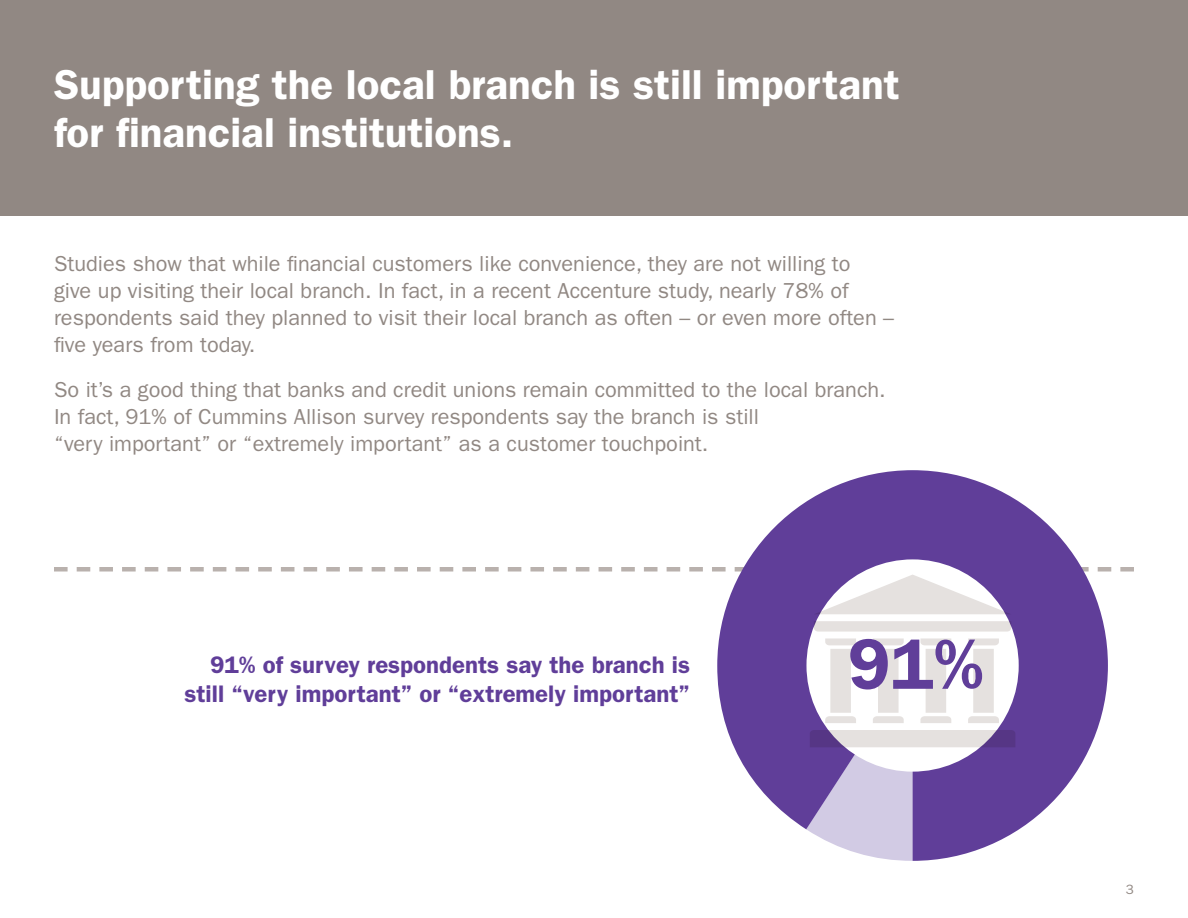
<style>
.page{position:relative;width:1188px;height:918px;background:#fff}
.page>*{position:absolute;margin:0;border:0;box-sizing:border-box;transform-origin:0 0}
.t1{font:600 71.7px "ITC Franklin Gothic Std";color:#603e99}
.t2{font:600 42px/48px "ITC Franklin Gothic Std";color:#fff}
.t3{font:600 24px/28.8px "ITC Franklin Gothic Std";color:#603e99;text-align:right}
.t4{font:21.75px/27px "ITC Franklin Gothic Std";color:#918883}
.t5{font:13.5px "ITC Franklin Gothic Std";color:#918883}
</style>
<div class="page">
<div style="left:0;top:0;width:1188px;height:216px;background:#918883"></div>
<svg style="left:744px;top:470px;width:338px;height:97px;fill:#603e99"></svg>
<svg style="left:54px;top:567px;width:1080px;height:294px"></svg>
<p class="t2" style="left:54px;top:61px;width:847px">Supporting the local branch is still important for financial institutions.</p>
<p class="t4" style="left:54px;top:251px;width:842px">Studies show that while financial customers like convenience, they are not willing to<br>give up visiting their local branch. In fact, in a recent Accenture study, nearly 78% of respondents said they planned to visit their local branch as often – or even more often – five years from today.</p>
<p class="t4" style="left:54px;top:377px;width:833px">So it’s a good thing that banks and credit unions remain committed to the local branch.<br>In fact, 91% of Cummins Allison survey respondents say the branch is still<br>“very important” or “extremely important” as a customer touchpoint.</p>
<p class="t3" style="left:184px;top:650px;width:507px">91% of survey respondents say the branch is still “very important” or “extremely important”</p>
<p class="t1" style="left:847px;top:622px;width:138px">91%</p>
<p class="t5" style="left:1126px;top:881px;width:10px">3</p>
</div>
